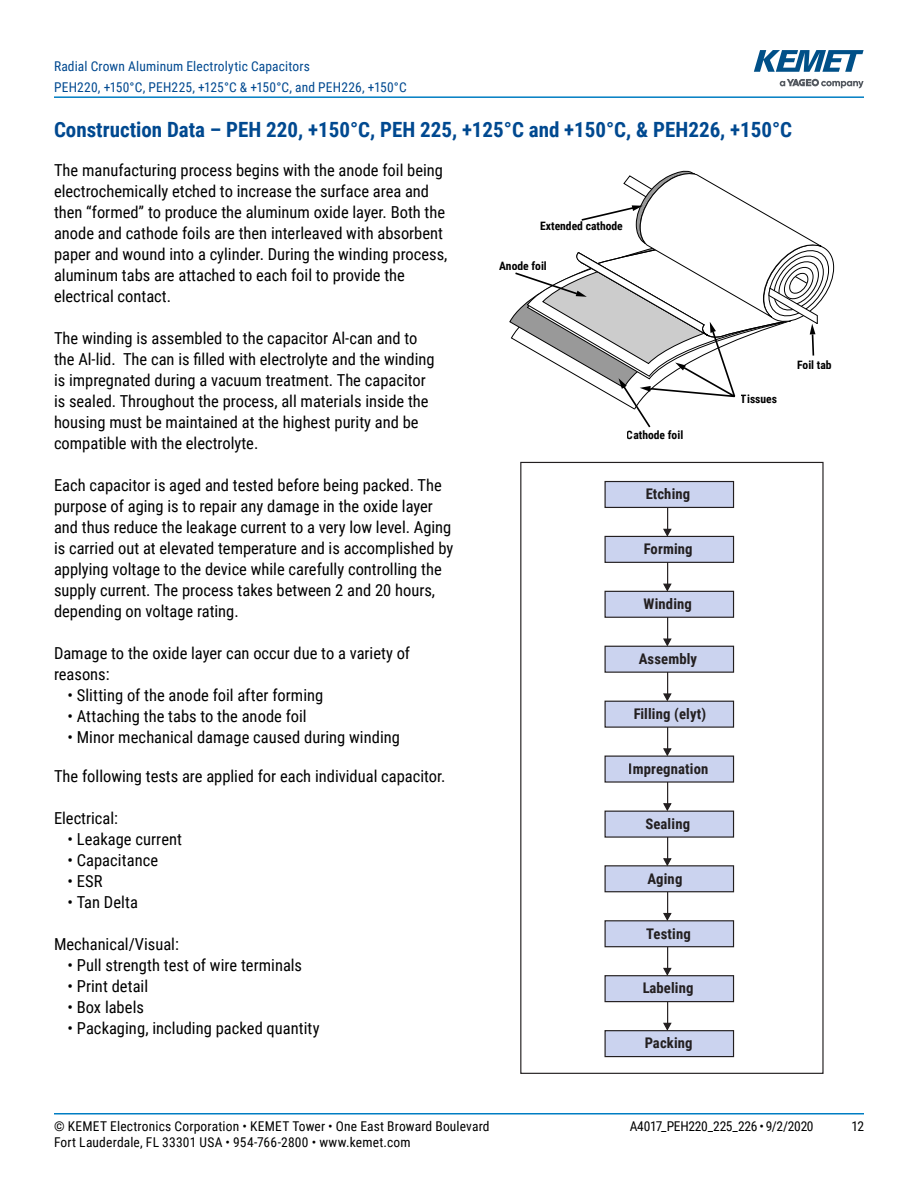
<style>
.page{position:relative;width:918px;height:1188px;background:#fff}
.page>*{position:absolute;margin:0;border:0;box-sizing:border-box;transform-origin:0 0}
.t1{font:700 21px "Roboto Condensed";color:#004990}
.t2{font:16.5px/21px "Roboto Condensed";color:#000}
.t3{font:700 14.7px "Roboto Condensed";letter-spacing:.01em;color:#231f20}
.t4{font:13.5px "Roboto Condensed";letter-spacing:.015em;color:#000}
.t5{font:13.5px/21px "Roboto Condensed";letter-spacing:.015em;color:#004990}
.t6{font:13.5px "Roboto Condensed";letter-spacing:-.025em;color:#000}
.t7{font:700 11.55px "Roboto Condensed";color:#000}
</style>
<div class="page">
<hr style="left:54px;top:1113px;width:810px;height:2px;background:#007dc3">
<hr style="left:54px;top:96px;width:810px;height:2px;background:#007dc3">
<svg style="left:780px;top:79px;width:84px;height:9px"></svg>
<svg style="left:754px;top:50px;width:110px;height:22px"></svg>
<svg style="left:509px;top:170px;width:325px;height:258px"></svg>
<svg style="left:662px;top:508px;width:10px;height:28px"></svg>
<svg style="left:662px;top:563px;width:10px;height:28px"></svg>
<svg style="left:662px;top:618px;width:10px;height:28px"></svg>
<svg style="left:662px;top:673px;width:10px;height:28px"></svg>
<svg style="left:662px;top:728px;width:10px;height:28px"></svg>
<hr style="left:667px;top:778px;width:1px;height:30px;background:#231f20">
<svg style="left:662px;top:802px;width:10px;height:9px"></svg>
<hr style="left:667px;top:888px;width:1px;height:30px;background:#231f20">
<svg style="left:663px;top:912px;width:9px;height:8px"></svg>
<hr style="left:667px;top:943px;width:1px;height:30px;background:#231f20">
<svg style="left:663px;top:967px;width:9px;height:8px"></svg>
<svg style="left:662px;top:1002px;width:10px;height:28px"></svg>
<div style="left:605px;top:482px;width:129px;height:25px;background:#cbd3ef"></div>
<div style="left:605px;top:481px;width:129px;height:27px;border:1px solid #231f20"></div>
<div style="left:605px;top:536px;width:129px;height:26px;background:#cbd3ef"></div>
<div style="left:605px;top:536px;width:129px;height:27px;border:1px solid #231f20"></div>
<div style="left:605px;top:646px;width:129px;height:26px;background:#cbd3ef"></div>
<div style="left:605px;top:646px;width:129px;height:27px;border:1px solid #231f20"></div>
<div style="left:605px;top:591px;width:129px;height:26px;background:#cbd3ef"></div>
<div style="left:605px;top:591px;width:129px;height:27px;border:1px solid #231f20"></div>
<div style="left:605px;top:701px;width:129px;height:26px;background:#cbd3ef"></div>
<div style="left:605px;top:701px;width:129px;height:27px;border:1px solid #231f20"></div>
<div style="left:605px;top:756px;width:129px;height:26px;background:#cbd3ef"></div>
<div style="left:605px;top:866px;width:129px;height:26px;background:#cbd3ef"></div>
<div style="left:605px;top:865px;width:129px;height:27px;border:1px solid #231f20"></div>
<div style="left:605px;top:921px;width:129px;height:26px;background:#cbd3ef"></div>
<div style="left:605px;top:920px;width:129px;height:27px;border:1px solid #231f20"></div>
<div style="left:605px;top:976px;width:129px;height:26px;background:#cbd3ef"></div>
<div style="left:605px;top:975px;width:129px;height:27px;border:1px solid #231f20"></div>
<div style="left:605px;top:1031px;width:129px;height:26px;background:#cbd3ef"></div>
<div style="left:605px;top:1030px;width:129px;height:27px;border:1px solid #231f20"></div>
<svg style="left:662px;top:838px;width:10px;height:29px"></svg>
<div style="left:605px;top:811px;width:129px;height:26px;background:#cbd3ef"></div>
<div style="left:605px;top:811px;width:129px;height:27px;border:1px solid #231f20"></div>
<p class="t5" style="left:54px;top:55px;width:354px">Radial Crown Aluminum Electrolytic Capacitors<br>PEH220, +150°C, PEH225, +125°C &amp; +150°C, and PEH226, +150°C</p>
<p class="t1" style="left:54px;top:115px;width:740px">Construction Data – PEH 220, +150°C, PEH 225, +125°C and +150°C, &amp; PEH226, +150°C</p>
<p class="t2" style="left:54px;top:159px;width:395px">The manufacturing process begins with the anode foil being electrochemically etched to increase the surface area and then “formed” to produce the aluminum oxide layer. Both the anode and cathode foils are then interleaved with absorbent paper and wound into a cylinder. During the winding process, aluminum tabs are attached to each foil to provide the electrical contact.</p>
<p class="t2" style="left:54px;top:327px;width:382px">The winding is assembled to the capacitor Al-can and to the Al-lid. The can is filled with electrolyte and the winding is impregnated during a vacuum treatment. The capacitor is sealed. Throughout the process, all materials inside the housing must be maintained at the highest purity and be compatible with the electrolyte.</p>
<p class="t2" style="left:54px;top:474px;width:401px">Each capacitor is aged and tested before being packed. The purpose of aging is to repair any damage in the oxide layer and thus reduce the leakage current to a very low level. Aging is carried out at elevated temperature and is accomplished by applying voltage to the device while carefully controlling the supply current. The process takes between 2 and 20 hours, depending on voltage rating.</p>
<p class="t2" style="left:54px;top:642px;width:358px">Damage to the oxide layer can occur due to a variety of reasons:</p>
<p class="t2" style="left:67px;top:684px;width:257px">• Slitting of the anode foil after forming</p>
<p class="t2" style="left:67px;top:705px;width:241px">• Attaching the tabs to the anode foil</p>
<p class="t2" style="left:67px;top:726px;width:334px">• Minor mechanical damage caused during winding</p>
<p class="t2" style="left:54px;top:765px;width:393px">The following tests are applied for each individual capacitor.</p>
<p class="t2" style="left:54px;top:807px;width:66px">Electrical:</p>
<p class="t2" style="left:67px;top:828px;width:116px">• Leakage current</p>
<p class="t2" style="left:67px;top:849px;width:92px">• Capacitance</p>
<p class="t2" style="left:67px;top:870px;width:37px">• ESR</p>
<p class="t2" style="left:67px;top:891px;width:72px">• Tan Delta</p>
<p class="t2" style="left:54px;top:933px;width:126px">Mechanical/Visual:</p>
<p class="t2" style="left:67px;top:954px;width:236px">• Pull strength test of wire terminals</p>
<p class="t2" style="left:67px;top:975px;width:82px">• Print detail</p>
<p class="t2" style="left:67px;top:996px;width:78px">• Box labels</p>
<p class="t2" style="left:67px;top:1017px;width:254px">• Packaging, including packed quantity</p>
<p class="t7" style="left:540px;top:218px;width:84px">Extended cathode</p>
<p class="t7" style="left:499px;top:257px;width:49px">Anode foil</p>
<p class="t7" style="left:797px;top:357px;width:36px">Foil tab</p>
<p class="t7" style="left:741px;top:391px;width:38px">Tissues</p>
<p class="t7" style="left:627px;top:427px;width:58px">Cathode foil</p>
<p class="t3" style="left:645px;top:484px;width:46px">Etching</p>
<p class="t3" style="left:644px;top:539px;width:51px">Forming</p>
<p class="t3" style="left:644px;top:594px;width:50px">Winding</p>
<p class="t3" style="left:639px;top:648px;width:60px">Assembly</p>
<p class="t3" style="left:633px;top:703px;width:74px">Filling (elyt)</p>
<p class="t3" style="left:629px;top:759px;width:81px">Impregnation</p>
<p class="t3" style="left:645px;top:814px;width:46px">Sealing</p>
<p class="t3" style="left:647px;top:868px;width:37px">Aging</p>
<p class="t3" style="left:646px;top:923px;width:46px">Testing</p>
<p class="t3" style="left:642px;top:978px;width:53px">Labeling</p>
<p class="t3" style="left:645px;top:1033px;width:50px">Packing</p>
<p class="t4" style="left:54px;top:1116px;width:437px">© KEMET Electronics Corporation • KEMET Tower • One East Broward Boulevard</p>
<p class="t6" style="left:630px;top:1116px;width:185px">A4017_PEH220_225_226 • 9/2/2020</p>
<p class="t4" style="left:852px;top:1116px;width:14px">12</p>
<p class="t4" style="left:54px;top:1133px;width:358px">Fort Lauderdale, FL 33301 USA • 954-766-2800 • www.kemet.com</p>
</div>
